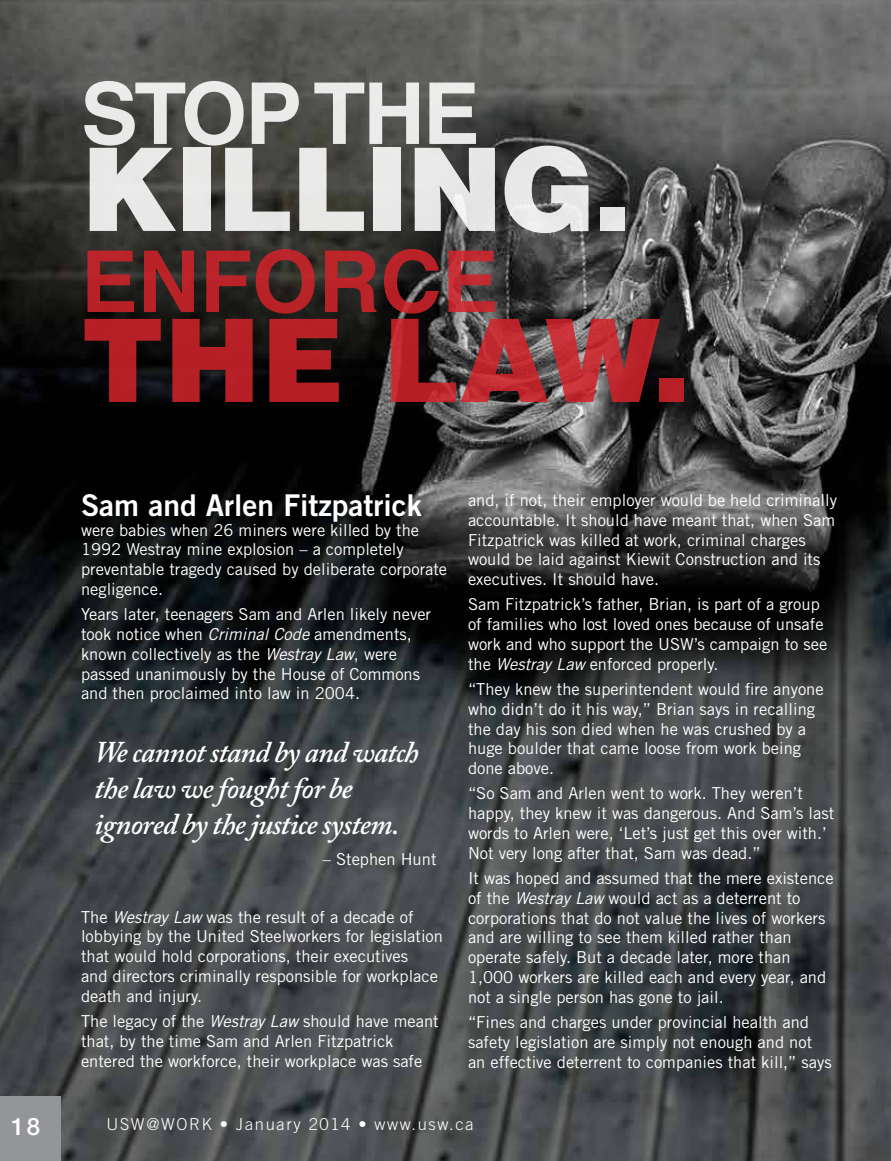
<style>
.page{position:relative;width:891px;height:1161px;background:#fff}
.page>*{position:absolute;margin:0;border:0;box-sizing:border-box;transform-origin:0 0}
.t1{font:900 115.5px "Helvetica LT Std";letter-spacing:-.025em;color:#fff}
.t2{font:900 115.5px "Helvetica LT Std";color:#d2232a}
.t3{font:700 85.5px "Helvetica LT Std";color:#d2232a}
.t4{font:700 85.5px "Helvetica LT Std";letter-spacing:-.025em;color:#fff}
.t5{font:italic 600 30px/36px "Adobe Caslon Pro";letter-spacing:-.025em;color:#fff}
.t6{font:30px "Trade Gothic LT Std Bd 2";color:#fff}
.t7{font:500 24px "Helvetica Neue LT Std";color:#fff}
.t8{font:16.5px/19.8px "Trade Gothic LT Std";color:#fff}
.t9{font:300 16.5px "Trade Gothic LT Std";letter-spacing:.1em;color:#fff}
.s1{font-style:italic}
</style>
<div class="page">
<img style="left:0;top:0;width:891px;height:1161px">
<div style="left:0;top:1096px;width:61px;height:65px;background:#939598"></div>
<h2 class="t4" style="left:81px;top:62px;width:400px">STOP THE</h2>
<h1 class="t1" style="left:81px;top:114px;width:552px">KILLING.</h1>
<h2 class="t3" style="left:81px;top:230px;width:409px">ENFORCE</h2>
<h1 class="t2" style="left:81px;top:285px;width:611px">THE LAW.</h1>
<h3 class="t6" style="left:81px;top:486px;width:342px">Sam and Arlen Fitzpatrick</h3>
<p class="t8" style="left:81px;top:520px;width:368px">were babies when 26 miners were killed by the 1992 Westray mine explosion – a completely preventable tragedy caused by deliberate corporate negligence.</p>
<p class="t8" style="left:81px;top:604px;width:352px">Years later, teenagers Sam and Arlen likely never took notice when <span class="s1">Criminal Code</span> amendments, known collectively as the <span class="s1">Westray Law</span>, were passed unanimously by the House of Commons and then proclaimed into law in 2004.</p>
<h3 class="t5" style="left:94px;top:734px;width:326px">We cannot stand by and watch the law we fought for be ignored by the justice system.</h3>
<p class="t8" style="left:323px;top:849px;width:115px">– Stephen Hunt</p>
<p class="t8" style="left:81px;top:907px;width:364px">The <span class="s1">Westray Law</span> was the result of a decade of lobbying by the United Steelworkers for legislation that would hold corporations, their executives<br>and directors criminally responsible for workplace death and injury.</p>
<p class="t8" style="left:81px;top:1011px;width:359px">The legacy of the <span class="s1">Westray Law</span> should have meant that, by the time Sam and Arlen Fitzpatrick entered the workforce, their workplace was safe</p>
<p class="t8" style="left:468px;top:490px;width:370px">and, if not, their employer would be held criminally accountable. It should have meant that, when Sam Fitzpatrick was killed at work, criminal charges would be laid against Kiewit Construction and its executives. It should have.</p>
<p class="t8" style="left:468px;top:594px;width:361px">Sam Fitzpatrick’s father, Brian, is part of a group of families who lost loved ones because of unsafe work and who support the USW’s campaign to see the <span class="s1">Westray Law</span> enforced properly.</p>
<p class="t8" style="left:468px;top:679px;width:357px">“They knew the superintendent would fire anyone who didn’t do it his way,” Brian says in recalling the day his son died when he was crushed by a huge boulder that came loose from work being done above.</p>
<p class="t8" style="left:468px;top:783px;width:368px">“So Sam and Arlen went to work. They weren’t happy, they knew it was dangerous. And Sam’s last words to Arlen were, ‘Let’s just get this over with.’ Not very long after that, Sam was dead.”</p>
<p class="t8" style="left:468px;top:868px;width:367px">It was hoped and assumed that the mere existence of the <span class="s1">Westray Law</span> would act as a deterrent to corporations that do not value the lives of workers and are willing to see them killed rather than operate safely. But a decade later, more than 1,000 workers are killed each and every year, and not a single person has gone to jail.</p>
<p class="t8" style="left:468px;top:1012px;width:365px">“Fines and charges under provincial health and safety legislation are simply not enough and not an effective deterrent to companies that kill,” says</p>
<h3 class="t7" style="left:11px;top:1112px;width:31px">18</h3>
<p class="t9" style="left:107px;top:1114px;width:369px">USW@WORK • January 2014 • www.usw.ca</p>
</div>
